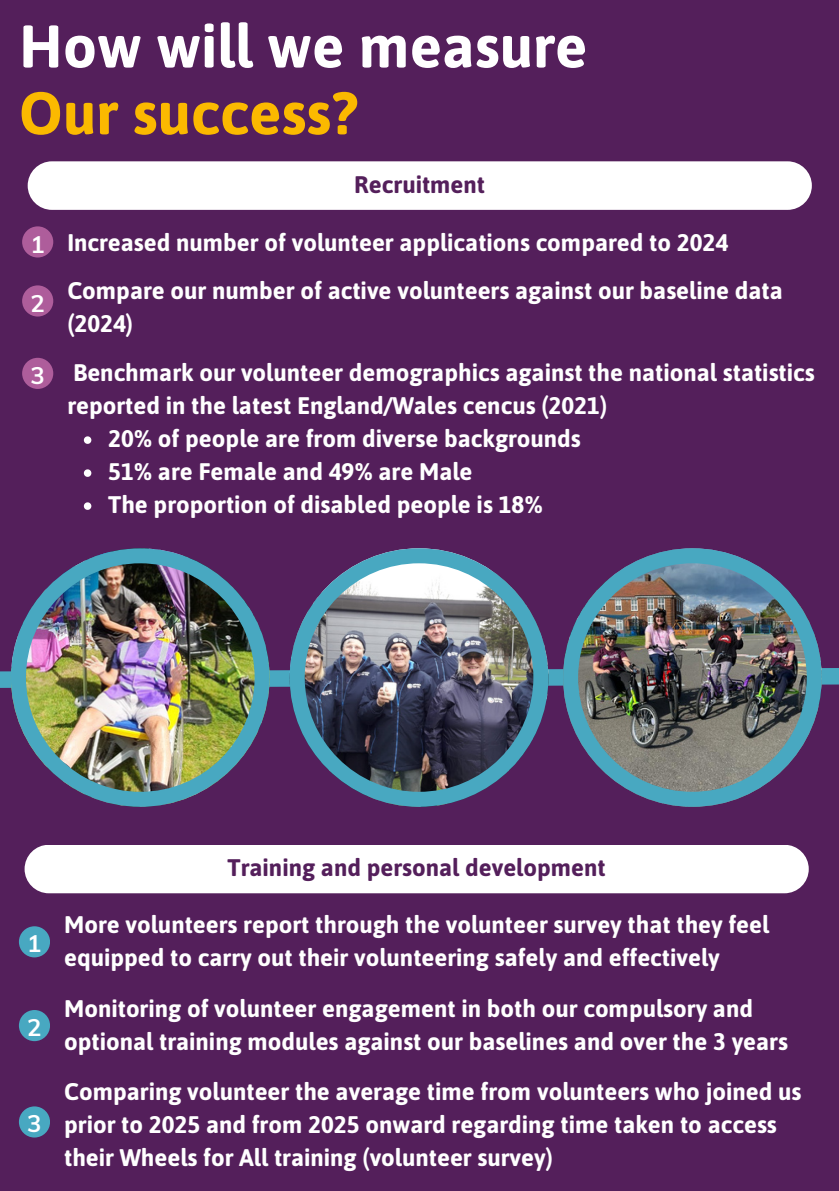
<style>
.page{position:relative;width:839px;height:1191px;background:#fff}
.page>*{position:absolute;margin:0;border:0;box-sizing:border-box;transform-origin:0 0}
.t1{font:700 60px "Asap";color:#fff}
.t2{font:700 60px "Asap";color:#fbb900}
.t3{font:700 24px/33px "Asap";color:#fff}
.t4{font:700 24px "Asap";color:#541f5b}
.t5{font:700 24px "Muli";color:#fff}
</style>
<div class="page">
<div style="left:0;top:0;width:838px;height:1191px;background:#541f5b"></div>
<div style="left:19px;top:1106px;width:31px;height:32px;background:#48a8c1;border-radius:50%"></div>
<div style="left:19px;top:926px;width:31px;height:31px;background:#48a8c1;border-radius:50%"></div>
<div style="left:19px;top:1010px;width:31px;height:31px;background:#48a8c1;border-radius:50%"></div>
<div style="left:25px;top:845px;width:783px;height:48px;background:#fff;border-radius:24px"></div>
<div style="left:22px;top:226px;width:31px;height:32px;background:#ae5d9b;border-radius:50%"></div>
<div style="left:22px;top:285px;width:31px;height:32px;background:#ae5d9b;border-radius:50%"></div>
<div style="left:22px;top:358px;width:31px;height:31px;background:#ae5d9b;border-radius:50%"></div>
<div style="left:28px;top:161px;width:783px;height:49px;background:#fff;border-radius:24px"></div>
<svg style="left:0;top:665px;width:838px;height:25px"></svg>
<img style="left:11px;top:548px;width:258px;height:259px">
<img style="left:290px;top:548px;width:258px;height:259px">
<img style="left:563px;top:548px;width:258px;height:259px">
<svg style="left:84px;top:436px;width:7px;height:8px"></svg>
<svg style="left:84px;top:469px;width:7px;height:8px"></svg>
<svg style="left:84px;top:502px;width:7px;height:8px"></svg>
<p class="t1" style="left:19px;top:11px;width:570px">How will we measure</p>
<h2 class="t2" style="left:19px;top:78px;width:340px">Our success?</h2>
<p class="t5" style="left:30px;top:228px;width:16px">1</p>
<p class="t5" style="left:30px;top:287px;width:16px">2</p>
<p class="t5" style="left:30px;top:360px;width:16px">3</p>
<h1 class="t4" style="left:354px;top:170px;width:132px">Recruitment</h1>
<p class="t3" style="left:67px;top:226px;width:662px">Increased number of volunteer applications compared to 2024</p>
<p class="t3" style="left:67px;top:274px;width:717px">Compare our number of active volunteers against our baseline data (2024)</p>
<p class="t3" style="left:67px;top:356px;width:748px">Benchmark our volunteer demographics against the national statistics reported in the latest England/Wales cencus (2021)</p>
<h2 class="t3" style="left:108px;top:422px;width:474px">20% of people are from diverse backgrounds</h2>
<p class="t3" style="left:108px;top:455px;width:366px">51% are Female and 49% are Male</p>
<h2 class="t3" style="left:108px;top:488px;width:436px">The proportion of disabled people is 18%</h2>
<h2 class="t5" style="left:27px;top:928px;width:16px">1</h2>
<p class="t5" style="left:27px;top:1012px;width:16px">2</p>
<p class="t5" style="left:27px;top:1108px;width:16px">3</p>
<h1 class="t4" style="left:227px;top:854px;width:379px">Training and personal development</h1>
<h2 class="t3" style="left:64px;top:908px;width:706px">More volunteers report through the volunteer survey that they feel equipped to carry out their volunteering safely and effectively</h2>
<p class="t3" style="left:64px;top:991px;width:725px">Monitoring of volunteer engagement in both our compulsory and optional training modules against our baselines and over the 3 years</p>
<p class="t3" style="left:64px;top:1075px;width:738px">Comparing volunteer the average time from volunteers who joined us prior to 2025 and from 2025 onward regarding time taken to access their Wheels for All training (volunteer survey)</p>
</div>
